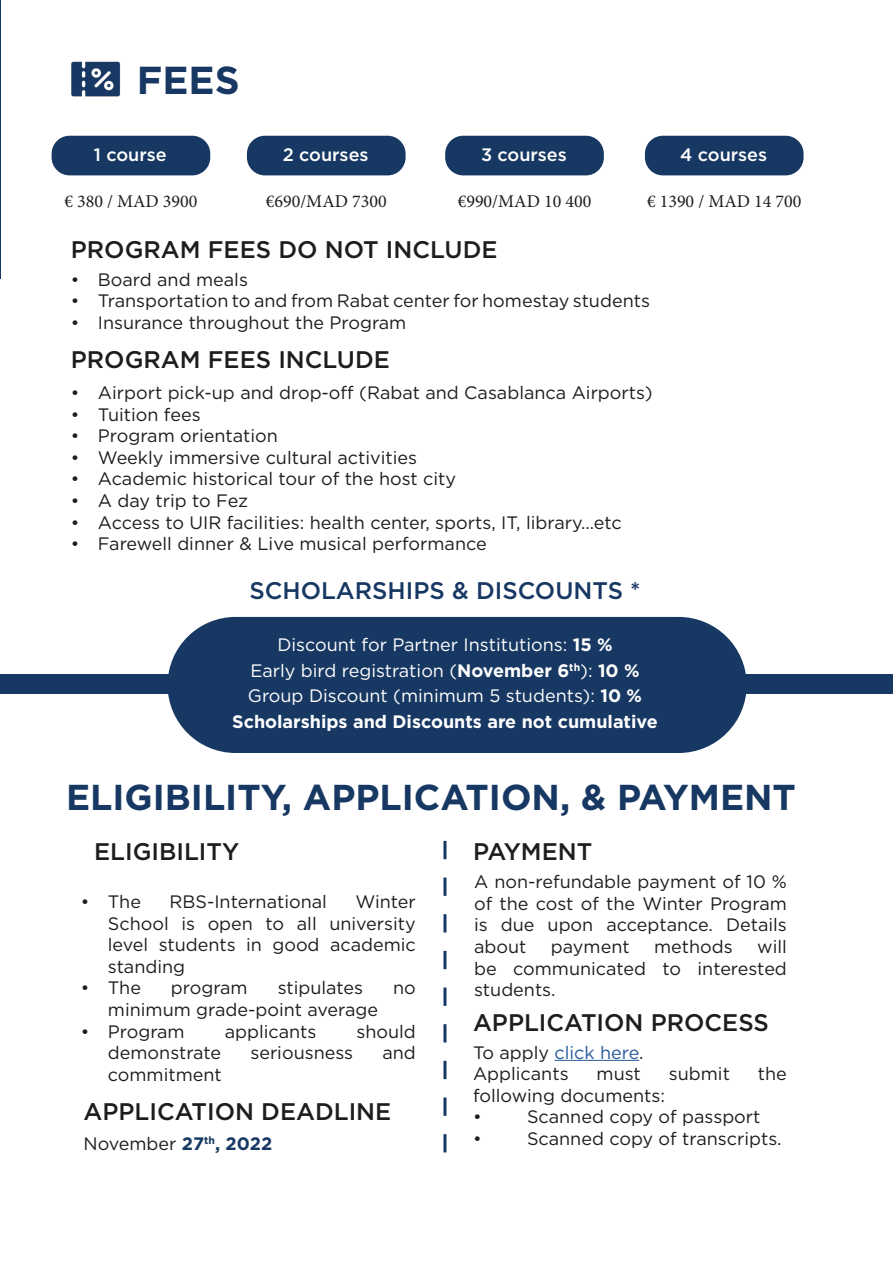
<style>
.page{position:relative;width:893px;height:1263px;background:#fff}
.page>*{position:absolute;margin:0;border:0;box-sizing:border-box;transform-origin:0 0}
.t1{font:700 39px "Gotham";color:#173863}
.t2{font:700 36px "Gotham";color:#173863}
.t3{font:500 24px "Gotham";color:#1d1d1b}
.t4{font:500 24px "Gotham";color:#173863}
.t5{font:18px/21.6px "Gotham";color:#1d1d1b;text-align:justify}
.t6{font:18px "Gotham";color:#fff}
.t7{font:18px "Minion Pro";color:#1d1d1b}
.t8{font:700 18px "Gotham";color:#fff}
.t9{font:500 18px "Gotham";color:#fff}
.t10{font:18px "Gotham";color:#275b9c}
.s1{font-weight:700}
.s2{font-weight:700;color:#173863}
.s3{color:#1d1d1b}
</style>
<div class="page">
<hr style="left:0;top:0;width:1px;height:279px;background:#173863">
<div style="left:1px;top:675px;width:892px;height:19px;background:#173863"></div>
<div style="left:168px;top:617px;width:579px;height:136px;background:#173863;border-radius:68px"></div>
<hr style="left:554px;top:1060px;width:85px;height:1px;background:#275b9c">
<svg style="left:443px;top:841px;width:3px;height:311px"></svg>
<div style="left:52px;top:136px;width:158px;height:39px;background:#173863;border-radius:18px"></div>
<div style="left:247px;top:136px;width:159px;height:39px;background:#173863;border-radius:18px"></div>
<div style="left:445px;top:136px;width:159px;height:39px;background:#173863;border-radius:18px"></div>
<div style="left:645px;top:136px;width:159px;height:39px;background:#173863;border-radius:18px"></div>
<img style="left:71px;top:61px;width:49px;height:36px">
<p class="t1" style="left:137px;top:54px;width:104px">FEES</p>
<p class="t9" style="left:94px;top:142px;width:74px">1 course</p>
<p class="t9" style="left:283px;top:142px;width:87px">2 courses</p>
<p class="t9" style="left:481px;top:142px;width:87px">3 courses</p>
<p class="t9" style="left:680px;top:142px;width:89px">4 courses</p>
<p class="t7" style="left:64px;top:189px;width:135px">€ 380 / MAD 3900</p>
<p class="t7" style="left:266px;top:189px;width:122px">€690/MAD 7300</p>
<p class="t7" style="left:458px;top:189px;width:135px">€990/MAD 10 400</p>
<p class="t7" style="left:647px;top:189px;width:156px">€ 1390 / MAD 14 700</p>
<p class="t3" style="left:71px;top:234px;width:428px">PROGRAM FEES DO NOT INCLUDE</p>
<p class="t5" style="left:71px;top:268px;width:179px">• Board and meals</p>
<p class="t5" style="left:71px;top:290px;width:581px">• Transportation to and from Rabat center for homestay students</p>
<p class="t5" style="left:71px;top:311px;width:337px">• Insurance throughout the Program</p>
<p class="t3" style="left:71px;top:344px;width:321px">PROGRAM FEES INCLUDE</p>
<p class="t5" style="left:71px;top:381px;width:583px">• Airport pick-up and drop-off (Rabat and Casablanca Airports)</p>
<p class="t5" style="left:71px;top:403px;width:131px">• Tuition fees</p>
<p class="t5" style="left:71px;top:425px;width:208px">• Program orientation</p>
<p class="t5" style="left:71px;top:446px;width:348px">• Weekly immersive cultural activities</p>
<p class="t5" style="left:71px;top:468px;width:387px">• Academic historical tour of the host city</p>
<p class="t5" style="left:71px;top:489px;width:179px">• A day trip to Fez</p>
<p class="t5" style="left:71px;top:511px;width:552px">• Access to UIR facilities: health center, sports, IT, library…etc</p>
<p class="t5" style="left:71px;top:533px;width:417px">• Farewell dinner &amp; Live musical performance</p>
<p class="t4" style="left:249px;top:575px;width:393px">SCHOLARSHIPS &amp; DISCOUNTS *</p>
<p class="t6" style="left:277px;top:633px;width:337px">Discount for Partner Institutions: <span class="s1">15 %</span></p>
<p class="t6" style="left:250px;top:659px;width:391px">Early bird registration (<span class="s1">November 6</span><sup>th</sup>): <span class="s1">10 %</span></p>
<p class="t6" style="left:248px;top:684px;width:396px">Group Discount (minimum 5 students): <span class="s1">10 %</span></p>
<p class="t8" style="left:232px;top:709px;width:427px">Scholarships and Discounts are not cumulative</p>
<p class="t2" style="left:66px;top:773px;width:731px">ELIGIBILITY, APPLICATION, &amp; PAYMENT</p>
<p class="t3" style="left:94px;top:836px;width:147px">ELIGIBILITY</p>
<p class="t5" style="left:81px;top:890px;width:62px">• The</p>
<p class="t5" style="left:169px;top:890px;width:159px">RBS-International</p>
<p class="t3" style="left:473px;top:836px;width:121px">PAYMENT</p>
<p class="t5" style="left:474px;top:871px;width:314px">A non-refundable payment of 10 % of the cost of the Winter Program is due upon acceptance. Details about</p>
<p class="t5" style="left:108px;top:890px;width:309px;text-indent:248px">Winter School is open to all university level students in good academic standing</p>
<p class="t5" style="left:81px;top:977px;width:62px">• The</p>
<p class="t5" style="left:171px;top:977px;width:78px">program</p>
<p class="t5" style="left:278px;top:977px;width:87px">stipulates</p>
<p class="t5" style="left:393px;top:977px;width:24px">no</p>
<p class="t5" style="left:108px;top:998px;width:272px">minimum grade-point average</p>
<p class="t5" style="left:81px;top:1020px;width:105px">• Program</p>
<p class="t5" style="left:225px;top:1020px;width:93px">applicants</p>
<p class="t5" style="left:356px;top:1020px;width:61px">should</p>
<p class="t5" style="left:108px;top:1041px;width:115px">demonstrate</p>
<p class="t5" style="left:250px;top:1041px;width:104px">seriousness</p>
<p class="t5" style="left:382px;top:1041px;width:35px">and</p>
<p class="t5" style="left:108px;top:1063px;width:116px">commitment</p>
<p class="t3" style="left:84px;top:1095px;width:309px">APPLICATION DEADLINE</p>
<p class="t5" style="left:84px;top:1132px;width:190px">November <span class="s2">27</span><sup>th</sup><span class="s2">, 2022</span></p>
<p class="t5" style="left:474px;top:935px;width:314px;text-indent:283px">will be communicated to interested students.</p>
<p class="t3" style="left:473px;top:1007px;width:297px">APPLICATION PROCESS</p>
<p class="t10" style="left:473px;top:1041px;width:172px"><span class="s3">To apply</span> click here<span class="s3">.</span></p>
<p class="t5" style="left:473px;top:1062px;width:97px">Applicants</p>
<p class="t5" style="left:597px;top:1062px;width:46px">must</p>
<p class="t5" style="left:669px;top:1062px;width:63px">submit</p>
<p class="t5" style="left:758px;top:1062px;width:31px">the</p>
<p class="t5" style="left:473px;top:1084px;width:194px">following documents:</p>
<p class="t5" style="left:473px;top:1106px;width:10px">•</p>
<p class="t5" style="left:527px;top:1106px;width:235px">Scanned copy of passport</p>
<p class="t5" style="left:473px;top:1127px;width:10px">•</p>
<p class="t5" style="left:527px;top:1127px;width:256px">Scanned copy of transcripts.</p>
<p class="t5" style="left:551px;top:935px;width:80px">payment</p>
<p class="t5" style="left:654px;top:935px;width:80px">methods</p>
</div>
